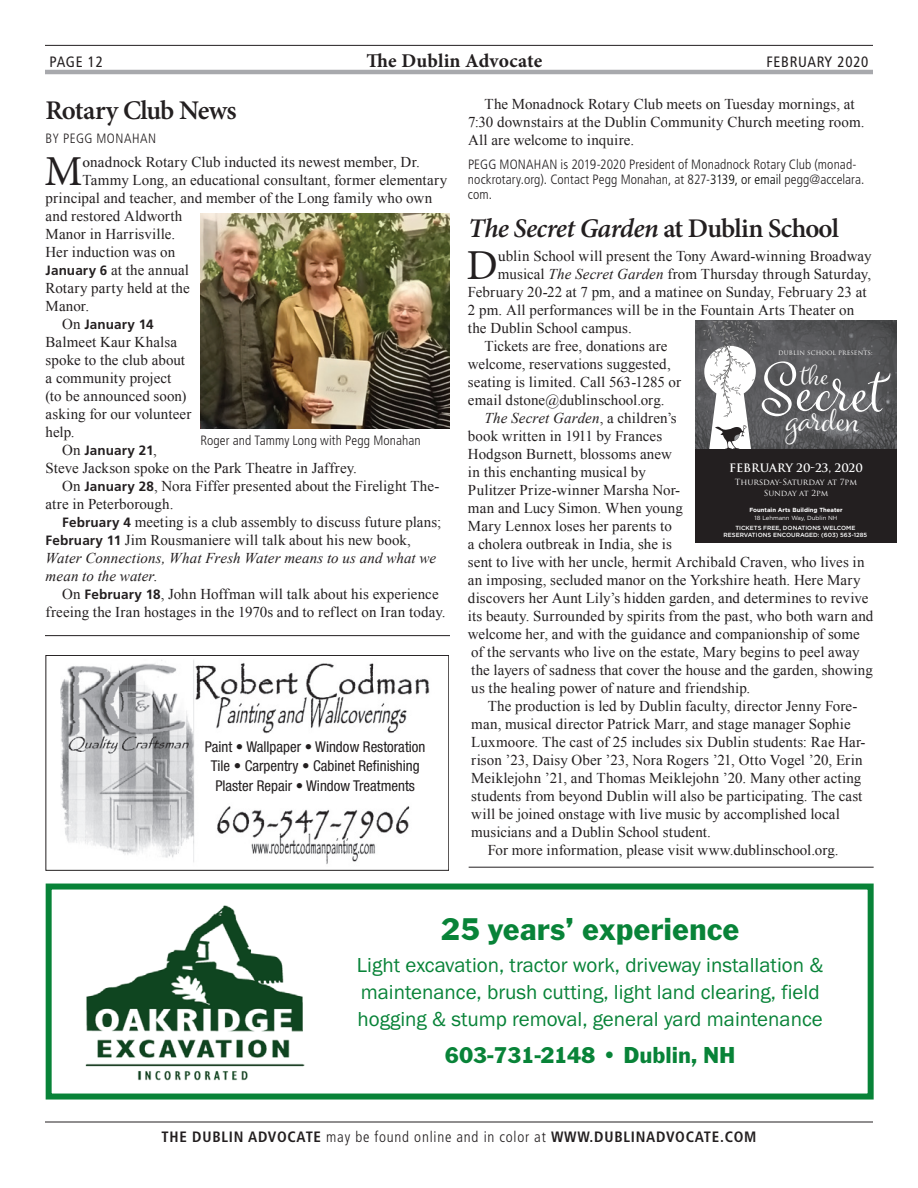
<style>
.page{position:relative;width:918px;height:1188px;background:#fff}
.page>*{position:absolute;margin:0;border:0;box-sizing:border-box;transform-origin:0 0}
.t1{font:61.2px "Caprizant";color:#fff}
.t2{font:42.75px "Minion Pro";color:#231f20}
.t3{font:33px "Franklin Gothic EF";color:#088338}
.t4{font:32.25px "Caprizant";color:#fff}
.t5{font:italic 600 27px "Minion Pro";letter-spacing:-.025em;color:#231f20}
.t6{font:600 27px "Minion Pro";letter-spacing:-.03em;color:#231f20}
.t7{font:24px "Franklin Gothic EF";color:#088338}
.t8{font:21px/27px "Franklin Gothic EF";color:#088338}
.t9{font:700 19.5px "Minion Pro";letter-spacing:.01em;color:#231f20}
.t10{font:15px/18px "Times New Roman";letter-spacing:.005em;color:#231f20}
.t11{font:italic 15px "Times New Roman";letter-spacing:.01em;color:#231f20}
.t12{font:700 condensed 15px "Frutiger LT Std";letter-spacing:.05em;color:#231f20}
.t13{font:condensed 15px "Frutiger LT Std";letter-spacing:.05em;color:#231f20}
.t14{font:condensed 14.85px/19.4px "Helvetica Neue LT Std";color:#231f20;text-align:center}
.t15{font:300 condensed 13.5px/15px "Frutiger LT Std";letter-spacing:.005em;color:#231f20}
.t16{font:700 13.5px "Frutiger LT Std";letter-spacing:.01em;color:#231f20}
.t17{font:300 condensed 13.5px "Frutiger LT Std";letter-spacing:.035em;color:#231f20}
.t18{font:700 11.4px "Trajan";color:#fff}
.t19{font:8.25px "Trajan Pro";letter-spacing:-.01em;color:#fff}
.t20{font:8.1px "Trajan Pro";letter-spacing:-.005em;color:#fff}
.t21{font:500 6px/7.1px "Gotham";color:#fff;text-align:center}
.t22{font:700 6px "Gotham";color:#fff}
.t23{font:6px "Gotham";color:#fff}
.t24{font:6px "Trajan";letter-spacing:.02em;color:#fff}
.s1{font-family:"Minion Pro";font-weight:500}
.s2{font-family:"Frutiger LT Std";font-weight:700;font-size:13.5px}
.s3{font-family:"Times New Roman";font-weight:400;font-size:15px}
.s4{font-style:normal}
.s5{color:#040503}
.s6{font-style:italic}
.s7{font-weight:300}
</style>
<div class="page">
<hr style="left:45px;top:45px;width:828px;height:1px;background:#231f20">
<hr style="left:45px;top:70px;width:828px;height:4px;background:#a8a9ad">
<hr style="left:45px;top:1122px;width:828px;height:1px;background:#231f20">
<hr style="left:45px;top:635px;width:405px;height:1px;background:#231f20">
<hr style="left:469px;top:867px;width:405px;height:1px;background:#231f20">
<div style="left:46px;top:884px;width:828px;height:216px;border:6px solid #088338"></div>
<img style="left:85px;top:905px;width:220px;height:176px">
<img style="left:60px;top:660px;width:370px;height:204px">
<div style="left:46px;top:655px;width:403px;height:215px;border:1px solid #231f20"></div>
<img style="left:200px;top:213px;width:250px;height:216px">
<img style="left:765px;top:321px;width:132px;height:128px">
<div style="left:695px;top:449px;width:202px;height:94px;background:#231f20"></div>
<svg style="left:695px;top:321px;width:70px;height:128px"></svg>
<svg style="left:800px;top:364px;width:28px;height:21px"></svg>
<p class="t13" style="left:50px;top:53px;width:55px">PAGE 12</p>
<h3 class="t9" style="left:367px;top:47px;width:177px">The Dublin Advocate</h3>
<p class="t13" style="left:766px;top:53px;width:104px">FEBRUARY 2020</p>
<h3 class="t6" style="left:46px;top:91px;width:193px">Rotary Club News</h3>
<p class="t17" style="left:46px;top:130px;width:112px">BY PEGG MONAHAN</p>
<h2 class="t2" style="left:45px;top:142px;width:40px">M</h2>
<p class="t10" style="left:83px;top:152px;width:339px"><span class="s1">o</span>nadnock Rotary Club inducted its newest member, Dr.</p>
<p class="t10" style="left:83px;top:170px;width:366px">Tammy Long, an educational consultant, former elementary</p>
<p class="t10" style="left:46px;top:188px;width:388px">principal and teacher, and member of the Long family who own</p>
<p class="t10" style="left:46px;top:206px;width:138px">and restored Aldworth</p>
<p class="t10" style="left:46px;top:224px;width:131px">Manor in Harrisville.</p>
<p class="t10" style="left:46px;top:242px;width:131px">Her induction was on</p>
<p class="t10" style="left:46px;top:260px;width:145px"><span class="s2">January 6</span> at the annual</p>
<p class="t10" style="left:46px;top:278px;width:146px">Rotary party held at the</p>
<p class="t10" style="left:46px;top:296px;width:45px">Manor.</p>
<p class="t16" style="left:62px;top:316px;width:93px"><span class="s3">On</span> January 14</p>
<p class="t10" style="left:46px;top:332px;width:147px">Balmeet Kaur Khalsa spoke to the club about a community project<br>(to be announced soon) asking for our volunteer help.</p>
<p class="t16" style="left:62px;top:442px;width:96px"><span class="s3">On</span> January 21<span class="s3">,</span></p>
<p class="t10" style="left:46px;top:458px;width:313px">Steve Jackson spoke on the Park Theatre in Jaffrey.</p>
<p class="t10" style="left:62px;top:476px;width:379px">On <span class="s2">January 28</span>, Nora Fiffer presented about the Firelight The-</p>
<p class="t10" style="left:46px;top:494px;width:129px">atre in Peterborough.</p>
<p class="t10" style="left:62px;top:512px;width:381px"><span class="s2">February 4</span> meeting is a club assembly to discuss future plans;</p>
<p class="t10" style="left:46px;top:530px;width:367px"><span class="s2">February 11</span> Jim Rousmaniere will talk about his new book,</p>
<p class="t11" style="left:46px;top:547px;width:392px">Water Connections, What Fresh Water means to us and what we</p>
<p class="t11" style="left:46px;top:565px;width:113px">mean to the water<span class="s4">.</span></p>
<p class="t10" style="left:62px;top:584px;width:378px">On <span class="s2">February 18</span>, John Hoffman will talk about his experience</p>
<p class="t10" style="left:46px;top:602px;width:401px">freeing the Iran hostages in the 1970s and to reflect on Iran today.</p>
<p class="t15" style="left:200px;top:433px;width:222px">Roger and Tammy Long with Pegg Monahan</p>
<p class="t14" style="left:205px;top:737px;width:222px">Paint • Wallpaper • Window Restoration<br>Tile • Carpentry • Cabinet Refinishing<br>Plaster Repair • Window Treatments</p>
<p class="t10" style="left:468px;top:95px;width:398px;text-indent:16px">The Monadnock Rotary Club meets on Tuesday mornings, at<br>7:30 downstairs at the Dublin Community Church meeting room.<br>All are welcome to inquire.</p>
<p class="t15" style="left:468px;top:157px;width:398px">PEGG MONAHAN is 2019-2020 President of Monadnock Rotary Club (monad&shy;nockrotary.org). Contact Pegg Monahan, at 827-<span class="s5">3139, or email</span> pegg@accelara. com.</p>
<h3 class="t5" style="left:468px;top:209px;width:373px">The Secret Garden <span class="s4">at Dublin School</span></h3>
<h2 class="t2" style="left:467px;top:237px;width:33px">D</h2>
<p class="t10" style="left:498px;top:247px;width:375px"><span class="s1">u</span>blin School will present the Tony Award-winning Broadway</p>
<p class="t10" style="left:498px;top:265px;width:375px">musical <span class="s6">The Secret Garden</span> from Thursday through Saturday,</p>
<p class="t10" style="left:468px;top:283px;width:400px">February 20-22 at 7 pm, and a matinee on Sunday, February 23 at</p>
<p class="t10" style="left:468px;top:301px;width:388px">2 pm. All performances will be in the Fountain Arts Theater on</p>
<p class="t10" style="left:468px;top:319px;width:165px">the Dublin School campus.</p>
<p class="t10" style="left:484px;top:337px;width:184px">Tickets are free, donations are</p>
<p class="t10" style="left:468px;top:355px;width:204px">welcome, reservations suggested,</p>
<p class="t10" style="left:468px;top:373px;width:215px">seating is limited. Call 563-1285 or</p>
<p class="t10" style="left:468px;top:391px;width:198px">email dstone@dublinschool.org.</p>
<p class="t11" style="left:484px;top:408px;width:194px">The Secret Garden<span class="s4">, a children’s</span></p>
<p class="t10" style="left:468px;top:427px;width:196px">book written in 1911 by Frances</p>
<p class="t10" style="left:468px;top:445px;width:205px">Hodgson Burnett, blossoms anew</p>
<p class="t10" style="left:468px;top:463px;width:179px">in this enchanting musical by</p>
<p class="t10" style="left:468px;top:481px;width:214px">Pulitzer Prize-winner Marsha Nor-</p>
<p class="t10" style="left:468px;top:499px;width:216px">man and Lucy Simon. When young</p>
<p class="t10" style="left:468px;top:517px;width:206px">Mary Lennox loses her parents to</p>
<p class="t10" style="left:468px;top:535px;width:205px">a cholera outbreak in India, she is</p>
<p class="t10" style="left:468px;top:553px;width:398px">sent to live with her uncle, hermit Archibald Craven, who lives in</p>
<p class="t10" style="left:468px;top:571px;width:394px">an imposing, secluded manor on the Yorkshire heath. Here Mary</p>
<p class="t10" style="left:468px;top:589px;width:402px">discovers her Aunt Lily’s hidden garden, and determines to revive</p>
<p class="t10" style="left:468px;top:607px;width:407px">its beauty. Surrounded by spirits from the past, who both warn and</p>
<p class="t10" style="left:468px;top:625px;width:393px">welcome her, and with the guidance and companionship of some</p>
<p class="t10" style="left:471px;top:643px;width:390px">of the servants who live on the estate, Mary begins to peel away</p>
<p class="t10" style="left:471px;top:661px;width:403px">the layers of sadness that cover the house and the garden, showing</p>
<p class="t10" style="left:471px;top:679px;width:281px">us the healing power of nature and friendship.</p>
<p class="t10" style="left:488px;top:697px;width:371px">The production is led by Dublin faculty, director Jenny Fore-</p>
<p class="t10" style="left:471px;top:715px;width:381px">man, musical director Patrick Marr, and stage manager Sophie</p>
<p class="t10" style="left:471px;top:733px;width:396px">Luxmoore. The cast of 25 includes six Dublin students: Rae Har-</p>
<p class="t10" style="left:471px;top:751px;width:393px">rison ’23, Daisy Ober ’23, Nora Rogers ’21, Otto Vogel ’20, Erin</p>
<p class="t10" style="left:471px;top:769px;width:392px">Meiklejohn ’21, and Thomas Meiklejohn ’20. Many other acting</p>
<p class="t10" style="left:471px;top:787px;width:393px">students from beyond Dublin will also be participating. The cast</p>
<p class="t10" style="left:471px;top:805px;width:370px">will be joined onstage with live music by accomplished local</p>
<p class="t10" style="left:471px;top:823px;width:241px">musicians and a Dublin School student.</p>
<p class="t10" style="left:488px;top:841px;width:352px">For more information, please visit www.dublinschool.org.</p>
<p class="t24" style="left:778px;top:349px;width:96px">DUBLIN SCHOOL PRESENTS:</p>
<h1 class="t1" style="left:763px;top:352px;width:128px;rotate:1deg">Secret</h1>
<h3 class="t4" style="left:787px;top:400px;width:76px;rotate:1deg">garden</h3>
<p class="t18" style="left:729px;top:461px;width:135px">FEBRUARY 20-23, 2020</p>
<p class="t19" style="left:735px;top:477px;width:124px">Thursday-Saturday at 7pm</p>
<p class="t20" style="left:764px;top:488px;width:66px">Sunday at 2pm</p>
<p class="t22" style="left:749px;top:506px;width:95px">Fountain Arts Building Theater</p>
<p class="t23" style="left:755px;top:514px;width:84px">18 Lehmann Way, Dublin NH</p>
<p class="t21" style="left:724px;top:524px;width:145px">TICKETS FREE, DONATIONS WELCOME<br>RESERVATIONS ENCOURAGED: (603) 563-1285</p>
<h3 class="t3" style="left:441px;top:909px;width:300px">25 years’ experience</h3>
<h3 class="t8" style="left:357px;top:951px;width:468px">Light excavation, tractor work, driveway installation &amp; maintenance, brush cutting, light land clearing, field hogging &amp; stump removal, general yard maintenance</h3>
<h3 class="t7" style="left:445px;top:1041px;width:292px">603-731-2148 • Dublin, NH</h3>
<p class="t12" style="left:161px;top:1128px;width:597px">THE DUBLIN ADVOCATE <span class="s7">may be found online and in color at</span> WWW.DUBLINADVOCATE.COM</p>
</div>
